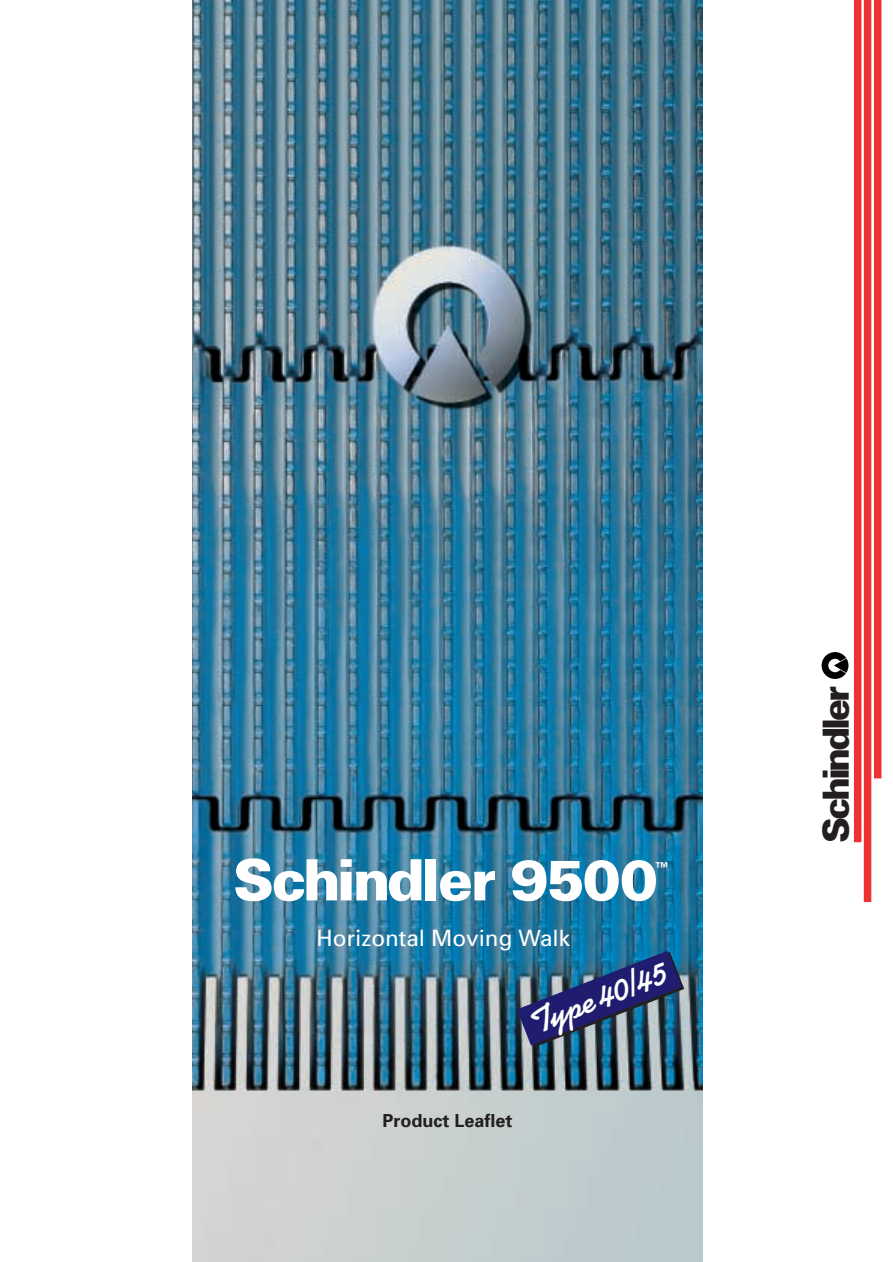
<style>
.page{position:relative;width:893px;height:1262px;background:#fff}
.page>*{position:absolute;margin:0;border:0;box-sizing:border-box;transform-origin:0 0}
.t1{font:900 57px "Univers";letter-spacing:-.045em;color:#fff}
.t2{font:900 36px "Univers";letter-spacing:-.085em;color:#231f20}
.t3{font:700 35.85px "Kaufmann";color:#fff}
.t4{font:22.5px "Univers";color:#fff}
.t5{font:700 18px "Univers";color:#231f20}
.t6{font:900 13.65px "Univers";color:#fff}
</style>
<div class="page">
<img style="left:192px;top:0;width:510px;height:1261px">
<div style="left:863px;top:0;width:8px;height:902px;background:#ee3032"></div>
<div style="left:853px;top:0;width:8px;height:842px;background:#ee3032"></div>
<div style="left:873px;top:0;width:8px;height:778px;background:#ee3032"></div>
<svg style="left:821px;top:652px;width:27px;height:27px"></svg>
<img style="left:517px;top:950px;width:167px;height:97px">
<h1 class="t1" style="left:233px;top:859px;width:426px">Schindler 9500</h1>
<p class="t6" style="left:655px;top:861px;width:14px">™</p>
<p class="t4" style="left:316px;top:929px;width:255px">Horizontal Moving Walk</p>
<h3 class="t3" style="left:526px;top:1009px;width:147px;rotate:-21deg">Type 40/45</h3>
<p class="t5" style="left:382px;top:1114px;width:131px">Product Leaflet</p>
<h2 class="t2" style="left:822px;top:843px;width:158px;rotate:-90deg">Schindler</h2>
</div>
